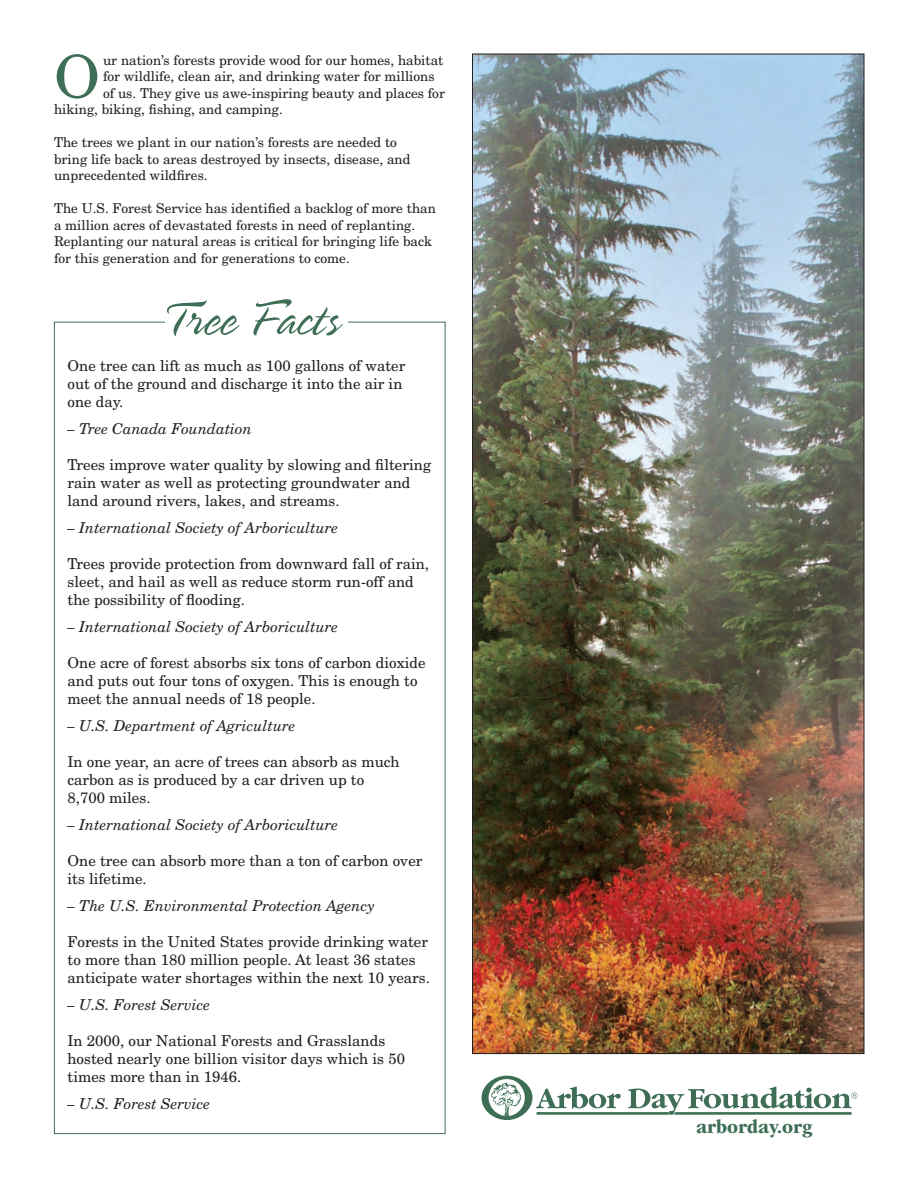
<style>
.page{position:relative;width:918px;height:1188px;background:#fff}
.page>*{position:absolute;margin:0;border:0;box-sizing:border-box;transform-origin:0 0}
.t1{font:59.25px "New Century Schlbk";color:#3e6e55}
.t2{font:300 54px "Spring";color:#3e6e55}
.t3{font:700 condensed 19.95px "ITC Garamond Std";letter-spacing:-.005em;color:#3e6e55;scale:1.21 1}
.t4{font:15px/18px "New Century Schlbk";color:#231f20}
.t5{font:italic 15px "New Century Schlbk";color:#231f20}
.t6{font:13.5px/16.5px "New Century Schlbk";color:#231f20}
</style>
<div class="page">
<img style="left:474px;top:56px;width:388px;height:996px">
<svg style="left:482px;top:1076px;width:376px;height:44px"></svg>
<p class="t1" style="left:54px;top:41px;width:48px">O</p>
<p class="t6" style="left:103px;top:52px;width:342px">ur nation’s forests provide wood for our homes, habitat</p>
<p class="t6" style="left:103px;top:68px;width:333px">for wildlife, clean air, and drinking water for millions</p>
<p class="t6" style="left:103px;top:85px;width:344px">of us. They give us awe-inspiring beauty and places for</p>
<p class="t6" style="left:54px;top:101px;width:230px">hiking, biking, fishing, and camping.</p>
<p class="t6" style="left:54px;top:134px;width:358px">The trees we plant in our nation’s forests are needed to bring life back to areas destroyed by insects, disease, and unprecedented wildfires.</p>
<p class="t6" style="left:54px;top:200px;width:384px">The U.S. Forest Service has identified a backlog of more than a million acres of devastated forests in need of replanting.<br>Replanting our natural areas is critical for bringing life back for this generation and for generations to come.</p>
<p class="t2" style="left:161px;top:291px;width:180px">Tree Facts</p>
<p class="t4" style="left:68px;top:356px;width:339px">One tree can lift as much as 100 gallons of water out of the ground and discharge it into the air in one day.</p>
<p class="t5" style="left:68px;top:419px;width:186px">– Tree Canada Foundation</p>
<p class="t4" style="left:68px;top:455px;width:365px">Trees improve water quality by slowing and filtering rain water as well as protecting groundwater and land around rivers, lakes, and streams.</p>
<p class="t5" style="left:68px;top:518px;width:272px">– International Society of Arboriculture</p>
<p class="t4" style="left:68px;top:554px;width:363px">Trees provide protection from downward fall of rain, sleet, and hail as well as reduce storm run-off and the possibility of flooding.</p>
<p class="t5" style="left:68px;top:617px;width:272px">– International Society of Arboriculture</p>
<p class="t4" style="left:68px;top:653px;width:360px">One acre of forest absorbs six tons of carbon dioxide and puts out four tons of oxygen. This is enough to meet the annual needs of 18 people.</p>
<p class="t5" style="left:68px;top:716px;width:230px">– U.S. Department of Agriculture</p>
<p class="t4" style="left:68px;top:752px;width:334px">In one year, an acre of trees can absorb as much carbon as is produced by a car driven up to<br>8,700 miles.</p>
<p class="t5" style="left:68px;top:815px;width:272px">– International Society of Arboriculture</p>
<p class="t4" style="left:68px;top:851px;width:357px">One tree can absorb more than a ton of carbon over its lifetime.</p>
<p class="t5" style="left:68px;top:896px;width:309px">– The U.S. Environmental Protection Agency</p>
<p class="t4" style="left:68px;top:932px;width:364px">Forests in the United States provide drinking water to more than 180 million people. At least 36 states anticipate water shortages within the next 10 years.</p>
<p class="t5" style="left:68px;top:995px;width:144px">– U.S. Forest Service</p>
<p class="t4" style="left:68px;top:1031px;width:339px">In 2000, our National Forests and Grasslands hosted nearly one billion visitor days which is 50 times more than in 1946.</p>
<p class="t5" style="left:68px;top:1094px;width:144px">– U.S. Forest Service</p>
<p class="t3" style="left:696px;top:1116px;width:98px">arborday.org</p>
</div>
